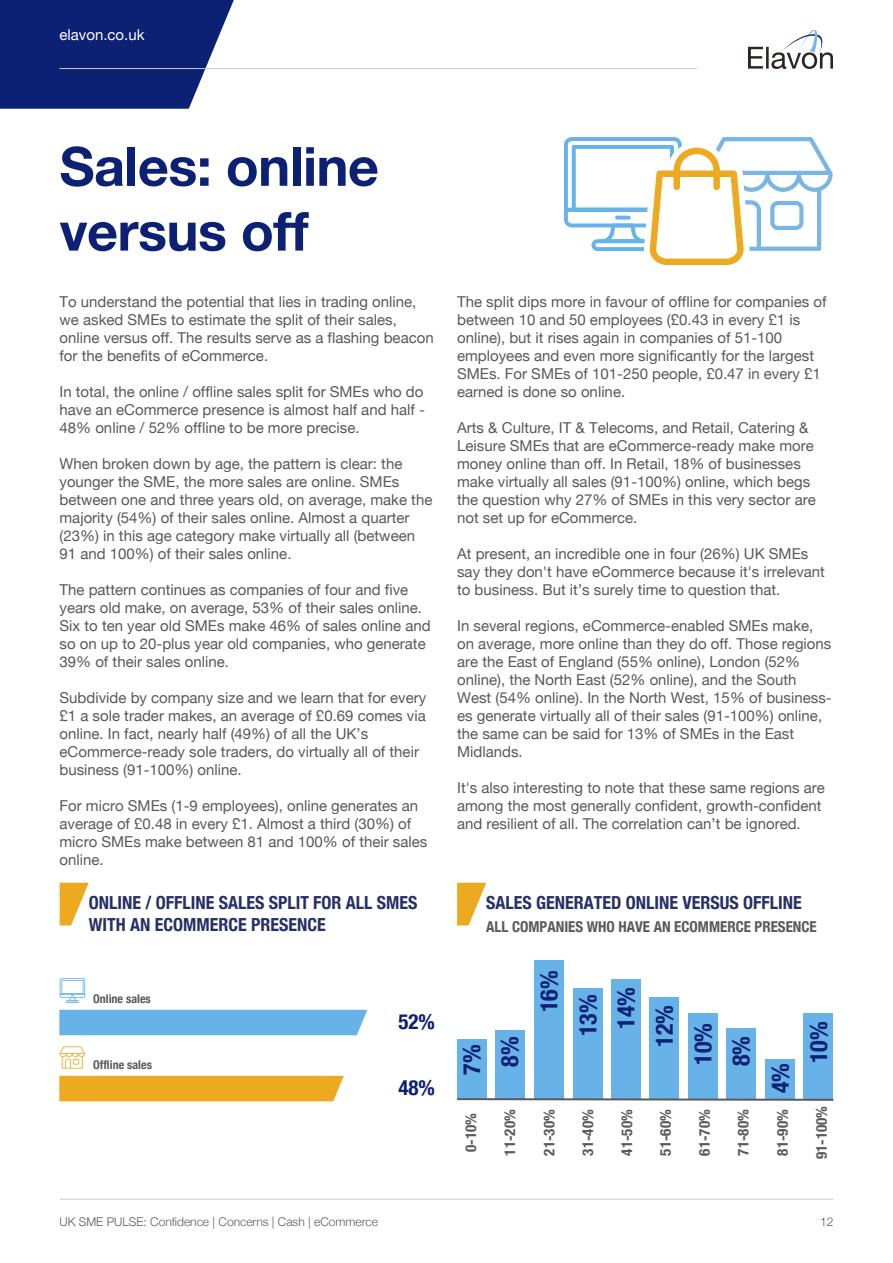
<style>
.page{position:relative;width:893px;height:1263px;background:#fff}
.page>*{position:absolute;margin:0;border:0;box-sizing:border-box;transform-origin:0 0}
.t1{font:700 54px/64.8px "Helvetica Neue";letter-spacing:-.01em;color:#0c2074}
.t2{font:700 condensed 24px/37.8px "Helvetica Neue";color:#0c2074;text-align:center}
.t3{font:700 condensed 21px "Helvetica Neue";color:#0c2074}
.t4{font:700 condensed 18px/21.6px "Helvetica Neue";color:#273066}
.t5{font:15px/18px "Helvetica Neue";color:#585856}
.t6{font:700 condensed 15px "Helvetica Neue";color:#59595b}
.t7{font:15px "Helvetica Neue";color:#fff}
.t8{font:700 15px "Helvetica Neue";color:#fff}
.t9{font:300 12px "Helvetica Neue";color:#59595b}
.t10{font:700 condensed 12px "Helvetica Neue";color:#59595b}
</style>
<div class="page">
<div style="left:457px;top:1039px;width:30px;height:60px;background:#67b2e8"></div>
<div style="left:495px;top:1030px;width:30px;height:70px;background:#67b2e8"></div>
<div style="left:534px;top:960px;width:30px;height:139px;background:#67b2e8"></div>
<div style="left:573px;top:987px;width:30px;height:112px;background:#67b2e8"></div>
<div style="left:611px;top:979px;width:30px;height:119px;background:#67b2e8"></div>
<div style="left:649px;top:997px;width:30px;height:103px;background:#67b2e8"></div>
<div style="left:688px;top:1014px;width:30px;height:85px;background:#67b2e8"></div>
<div style="left:726px;top:1028px;width:30px;height:71px;background:#67b2e8"></div>
<div style="left:765px;top:1059px;width:30px;height:40px;background:#67b2e8"></div>
<div style="left:803px;top:1014px;width:30px;height:85px;background:#67b2e8"></div>
<svg style="left:457px;top:1098px;width:377px;height:3px"></svg>
<svg style="left:60px;top:883px;width:29px;height:42px"></svg>
<svg style="left:0;top:0;width:234px;height:109px;background:#213380"></svg>
<svg style="left:748px;top:30px;width:85px;height:39px"></svg>
<hr style="left:60px;top:68px;width:637px;height:1px;background:#c8cecb">
<hr style="left:60px;top:1199px;width:773px;height:1px;background:#c8cecb">
<svg style="left:457px;top:883px;width:29px;height:42px"></svg>
<div style="left:59px;top:1010px;width:308px;height:25px;background:#67b2e8"></div>
<div style="left:59px;top:1076px;width:285px;height:25px;background:#eda91f"></div>
<svg style="left:564px;top:137px;width:269px;height:129px"></svg>
<svg style="left:60px;top:978px;width:25px;height:25px"></svg>
<svg style="left:60px;top:1046px;width:25px;height:22px"></svg>
<p class="t8" style="left:60px;top:23px;width:21px">XX</p>
<p class="t7" style="left:60px;top:24px;width:87px">elavon.co.uk</p>
<h1 class="t1" style="left:60px;top:136px;width:321px">Sales: online versus off</h1>
<p class="t5" style="left:60px;top:293px;width:376px">To understand the potential that lies in trading online, we asked SMEs to estimate the split of their sales, online versus off. The results serve as a flashing beacon for the benefits of eCommerce.</p>
<p class="t5" style="left:60px;top:383px;width:367px;text-align:justify">In total, the online / offline sales split for SMEs who do have an eCommerce presence is almost half and half - 48% online / 52% offline to be more precise.</p>
<p class="t5" style="left:60px;top:455px;width:374px">When broken down by age, the pattern is clear: the younger the SME, the more sales are online. SMEs between one and three years old, on average, make the majority (54%) of their sales online. Almost a quarter (23%) in this age category make virtually all (between 91 and 100%) of their sales online.</p>
<p class="t5" style="left:60px;top:581px;width:373px">The pattern continues as companies of four and five years old make, on average, 53% of their sales online.<br>Six to ten year old SMEs make 46% of sales online and so on up to 20-plus year old companies, who generate 39% of their sales online.</p>
<p class="t5" style="left:60px;top:689px;width:368px">Subdivide by company size and we learn that for every £1 a sole trader makes, an average of £0.69 comes via online. In fact, nearly half (49%) of all the UK’s eCommerce-ready sole traders, do virtually all of their business (91-100%) online.</p>
<p class="t5" style="left:60px;top:797px;width:369px">For micro SMEs (1-9 employees), online generates an average of £0.48 in every £1. Almost a third (30%) of micro SMEs make between 81 and 100% of their sales online.</p>
<p class="t4" style="left:89px;top:891px;width:330px">ONLINE / OFFLINE SALES SPLIT FOR ALL SMES<br>WITH AN ECOMMERCE PRESENCE</p>
<p class="t10" style="left:93px;top:989px;width:59px">Online sales</p>
<p class="t10" style="left:93px;top:1055px;width:60px">Offline sales</p>
<h3 class="t3" style="left:398px;top:1004px;width:38px">52%</h3>
<h3 class="t3" style="left:398px;top:1070px;width:38px">48%</h3>
<p class="t5" style="left:457px;top:293px;width:371px">The split dips more in favour of offline for companies of between 10 and 50 employees (£0.43 in every £1 is online), but it rises again in companies of 51-100 employees and even more significantly for the largest SMEs. For SMEs of 101-250 people, £0.47 in every £1 earned is done so online.</p>
<p class="t5" style="left:457px;top:419px;width:360px">Arts &amp; Culture, IT &amp; Telecoms, and Retail, Catering &amp; Leisure SMEs that are eCommerce-ready make more money online than off. In Retail, 18% of businesses make virtually all sales (91-100%) online, which begs the question why 27% of SMEs in this very sector are not set up for eCommerce.</p>
<p class="t5" style="left:457px;top:545px;width:369px">At present, an incredible one in four (26%) UK SMEs say they don't have eCommerce because it's irrelevant to business. But it’s surely time to question that.</p>
<p class="t5" style="left:457px;top:617px;width:376px">In several regions, eCommerce-enabled SMEs make, on average, more online than they do off. Those regions are the East of England (55% online), London (52% online), the North East (52% online), and the South West (54% online). In the North West, 15% of business&shy;es generate virtually all of their sales (91-100%) online, the same can be said for 13% of SMEs in the East Midlands.</p>
<p class="t5" style="left:457px;top:779px;width:369px">It's also interesting to note that these same regions are among the most generally confident, growth-confident and resilient of all. The correlation can’t be ignored.</p>
<p class="t4" style="left:486px;top:891px;width:317px">SALES GENERATED ONLINE VERSUS OFFLINE</p>
<p class="t6" style="left:486px;top:914px;width:332px">ALL COMPANIES WHO HAVE AN ECOMMERCE PRESENCE</p>
<h2 class="t2" style="left:451px;top:1074px;width:40px;rotate:-90deg">7%<br>8%</h2>
<h2 class="t2" style="left:528px;top:1012px;width:43px;rotate:-90deg">16%</h2>
<h2 class="t2" style="left:567px;top:1036px;width:43px;rotate:-90deg">13%</h2>
<h2 class="t2" style="left:605px;top:1029px;width:43px;rotate:-90deg">14%</h2>
<h2 class="t2" style="left:644px;top:1047px;width:43px;rotate:-90deg">12%</h2>
<h2 class="t2" style="left:682px;top:1065px;width:43px;rotate:-90deg">10%</h2>
<h2 class="t2" style="left:720px;top:1066px;width:32px;rotate:-90deg">8%</h2>
<h2 class="t2" style="left:760px;top:1093px;width:32px;rotate:-90deg">4%</h2>
<h2 class="t2" style="left:798px;top:1063px;width:43px;rotate:-90deg">10%</h2>
<p class="t6" style="left:458px;top:1152px;width:40px;rotate:-90deg">0-10%</p>
<p class="t6" style="left:497px;top:1155px;width:48px;rotate:-90deg">11-20%</p>
<p class="t6" style="left:537px;top:1155px;width:48px;rotate:-90deg">21-30%</p>
<p class="t6" style="left:575px;top:1155px;width:48px;rotate:-90deg">31-40%</p>
<p class="t6" style="left:614px;top:1155px;width:48px;rotate:-90deg">41-50%</p>
<p class="t6" style="left:653px;top:1155px;width:48px;rotate:-90deg">51-60%</p>
<p class="t6" style="left:692px;top:1155px;width:48px;rotate:-90deg">61-70%</p>
<p class="t6" style="left:731px;top:1155px;width:48px;rotate:-90deg">71-80%</p>
<p class="t6" style="left:770px;top:1155px;width:48px;rotate:-90deg">81-90%</p>
<p class="t6" style="left:809px;top:1159px;width:55px;rotate:-90deg">91-100%</p>
<p class="t9" style="left:60px;top:1212px;width:320px">UK SME PULSE: Confidence | Concerns | Cash | eCommerce</p>
<p class="t9" style="left:820px;top:1212px;width:15px">12</p>
</div>
